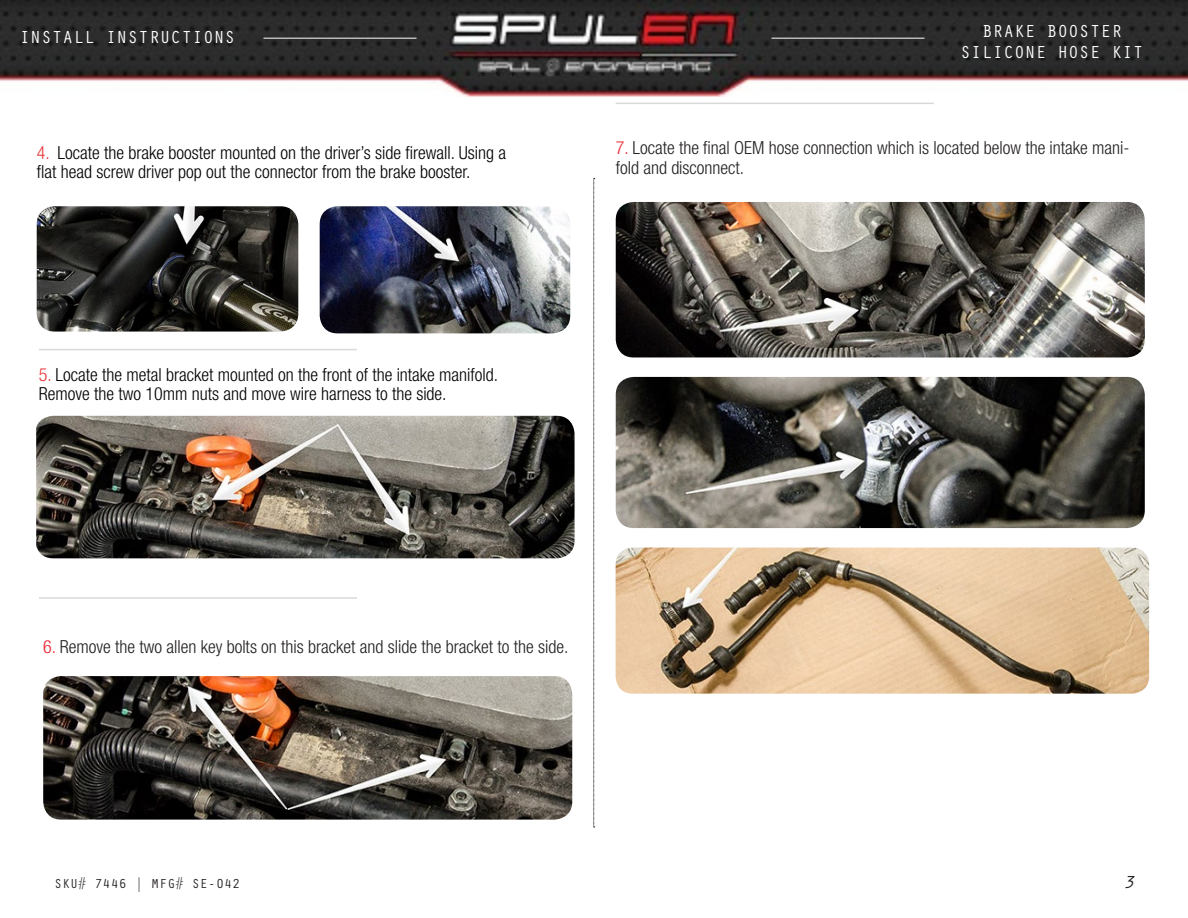
<style>
.page{position:relative;width:1188px;height:918px;background:#fff}
.page>*{position:absolute;margin:0;border:0;box-sizing:border-box;transform-origin:0 0}
.t1{font:300 condensed 18px/19.5px "Helvetica Neue LT Std";color:#000}
.t2{font:300 condensed 18px/19.5px "Helvetica Neue LT Std";color:#231f20}
.t3{font:18px/21.6px "Orator Std";color:#fff;text-align:center}
.t4{font:italic 18px "Orator Std";color:#231f20}
.t5{font:13.5px "Orator Std";color:#231f20}
.s1{color:#ea3334}
.s2{color:#ea232f}
</style>
<div class="page">
<img style="left:0;top:0;width:1188px;height:96px">
<hr style="left:772px;top:38px;width:152px;height:1px;background:#fff">
<svg style="left:594px;top:178px;width:1px;height:650px"></svg>
<hr style="left:264px;top:38px;width:152px;height:1px;background:#fff">
<img style="left:37px;top:206px;width:261px;height:126px">
<img style="left:320px;top:206px;width:250px;height:127px">
<hr style="left:39px;top:349px;width:318px;height:1px;background:#d8d9d8">
<hr style="left:39px;top:597px;width:318px;height:2px;background:#d8d9d8">
<img style="left:36px;top:416px;width:539px;height:142px">
<img style="left:43px;top:676px;width:529px;height:144px">
<img style="left:616px;top:202px;width:529px;height:155px">
<hr style="left:616px;top:103px;width:318px;height:1px;background:#d8d9d8">
<img style="left:616px;top:377px;width:529px;height:151px">
<img style="left:616px;top:548px;width:533px;height:146px">
<p class="t3" style="left:19px;top:26px;width:218px">INSTALL INSTRUCTIONS</p>
<p class="t3" style="left:960px;top:19px;width:185px">BRAKE BOOSTER<br>SILICONE HOSE KIT</p>
<p class="t1" style="left:37px;top:142px;width:471px"><span class="s1">4.</span> Locate the brake booster mounted on the driver’s side firewall. Using a flat head screw driver pop out the connector from the brake booster.</p>
<p class="t1" style="left:39px;top:364px;width:461px"><span class="s1">5.</span> Locate the metal bracket mounted on the front of the intake manifold.<br>Remove the two 10mm nuts and move wire harness to the side.</p>
<p class="t2" style="left:616px;top:138px;width:515px"><span class="s2">7.</span> Locate the final OEM hose connection which is located below the intake mani&shy;fold and disconnect.</p>
<p class="t2" style="left:43px;top:637px;width:527px"><span class="s2">6.</span> Remove the two allen key bolts on this bracket and slide the bracket to the side.</p>
<p class="t5" style="left:54px;top:874px;width:188px">SKU# 7446 | MFG# SE-042</p>
<p class="t4" style="left:1123px;top:869px;width:12px">3</p>
</div>
